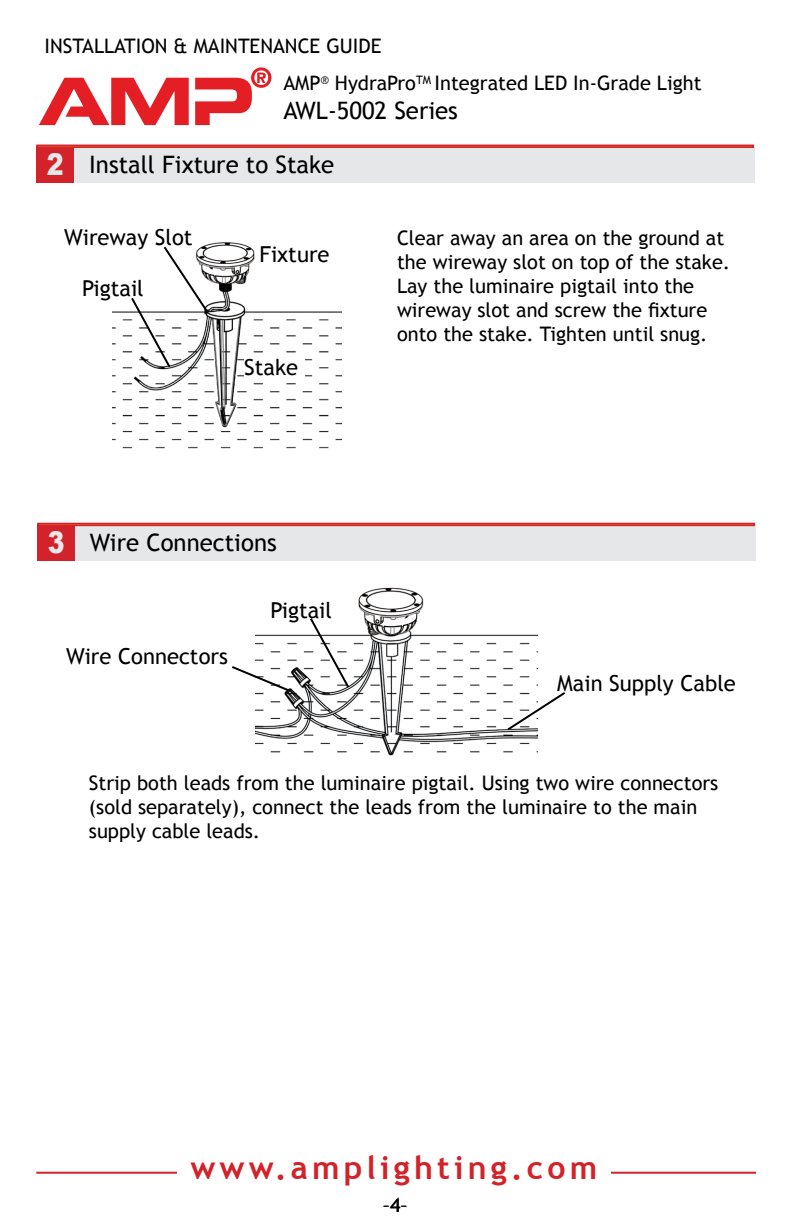
<style>
.page{position:relative;width:792px;height:1224px;background:#fff}
.page>*{position:absolute;margin:0;border:0;box-sizing:border-box;transform-origin:0 0}
.t1{font:700 32px "Trebuchet MS";letter-spacing:.13em;color:#d2232a}
.t2{font:900 30px "Arial";color:#e6e7e8;scale:.84 1}
.t3{font:24px "Trebuchet MS";color:#000}
.t4{font:22px "Trebuchet MS";color:#000}
.t5{font:20px/24px "Trebuchet MS";color:#000}
</style>
<div class="page">
<svg style="left:195px;top:67px;width:76px;height:58px"></svg>
<svg style="left:39px;top:78px;width:150px;height:47px"></svg>
<hr style="left:36px;top:1172px;width:720px;height:2px;background:#d2232a">
<div style="left:177px;top:1156px;width:434px;height:43px;background:#fff"></div>
<div style="left:44px;top:524px;width:711px;height:37px;background:#e6e7e8"></div>
<div style="left:37px;top:524px;width:38px;height:37px;background:#d2232a"></div>
<div style="left:37px;top:523px;width:718px;height:3px;border:2px solid #d2232a"></div>
<div style="left:43px;top:146px;width:711px;height:37px;background:#e6e7e8"></div>
<div style="left:36px;top:146px;width:38px;height:37px;background:#d2232a"></div>
<div style="left:36px;top:145px;width:718px;height:3px;border:2px solid #d2232a"></div>
<img style="left:113px;top:242px;width:228px;height:207px">
<div style="left:259px;top:246px;width:71px;height:16px;background:#fff"></div>
<div style="left:244px;top:357px;width:61px;height:20px;background:#fff"></div>
<div style="left:82px;top:279px;width:62px;height:17px;background:#fff"></div>
<div style="left:64px;top:229px;width:129px;height:16px;background:#fff"></div>
<svg style="left:129px;top:244px;width:81px;height:125px"></svg>
<img style="left:256px;top:587px;width:282px;height:169px">
<div style="left:270px;top:602px;width:62px;height:16px;background:#fff"></div>
<svg style="left:308px;top:616px;width:43px;height:74px"></svg>
<svg style="left:232px;top:664px;width:60px;height:29px"></svg>
<svg style="left:505px;top:690px;width:60px;height:42px"></svg>
<p class="t5" style="left:45px;top:34px;width:338px">INSTALLATION &amp; MAINTENANCE GUIDE</p>
<h2 class="t2" style="left:47px;top:142px;width:22px">2</h2>
<p class="t5" style="left:283px;top:72px;width:420px">AMP<sup>®</sup> HydraPro<sup>TM</sup> Integrated LED In-Grade Light</p>
<p class="t3" style="left:283px;top:97px;width:176px">AWL-5002 Series</p>
<p class="t3" style="left:89px;top:151px;width:247px">Install Fixture to Stake</p>
<p class="t4" style="left:64px;top:225px;width:130px">Wireway Slot</p>
<p class="t4" style="left:82px;top:275px;width:63px">Pigtail</p>
<p class="t4" style="left:259px;top:242px;width:72px">Fixture</p>
<p class="t4" style="left:244px;top:355px;width:55px">Stake</p>
<h2 class="t2" style="left:48px;top:520px;width:22px">3</h2>
<p class="t3" style="left:90px;top:528px;width:189px">Wire Connections</p>
<p class="t4" style="left:270px;top:598px;width:63px">Pigtail</p>
<p class="t4" style="left:66px;top:643px;width:163px">Wire Connectors</p>
<p class="t5" style="left:397px;top:226px;width:335px">Clear away an area on the ground at the wireway slot on top of the stake.<br>Lay the luminaire pigtail into the wireway slot and screw the fixture onto the stake. Tighten until snug.</p>
<p class="t4" style="left:557px;top:670px;width:180px">Main Supply Cable</p>
<p class="t5" style="left:89px;top:771px;width:631px">Strip both leads from the luminaire pigtail. Using two wire connectors (sold separately), connect the leads from the luminaire to the main supply cable leads.</p>
<h1 class="t1" style="left:190px;top:1148px;width:408px">www.amplighting.com</h1>
<p class="t5" style="left:383px;top:1193px;width:27px">–4–</p>
</div>
